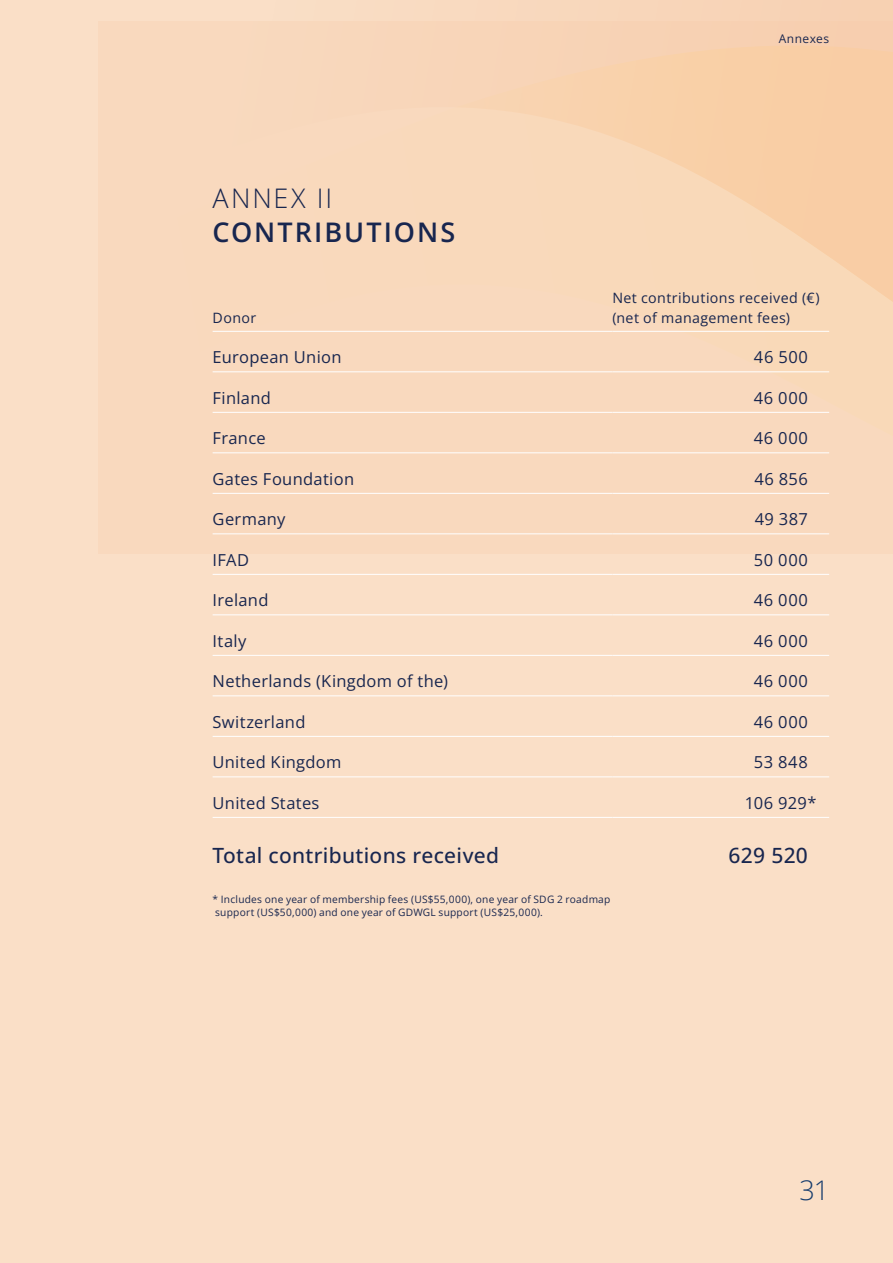
<style>
.page{position:relative;width:893px;height:1263px;background:#fadfc7}
.page>*{position:absolute;margin:0;border:0;box-sizing:border-box;transform-origin:0 0}
.t1{font:600 27px "Open Sans";letter-spacing:.075em;color:#18264f}
.t2{font:300 27px "Open Sans";letter-spacing:.065em;color:#18264f}
.t3{font:300 27px "Open Sans";color:#163c6d}
.t4{font:500 21px "Open Sans";letter-spacing:.015em;color:#18264f}
.t5{font:16.5px "Open Sans";letter-spacing:.02em;color:#18264f}
.t6{font:14.25px/20.2px "Open Sans";letter-spacing:.025em;color:#18264f}
.t7{font:12px "Open Sans";letter-spacing:.04em;color:#18264f}
.t8{font:10.2px/12.6px "Open Sans";letter-spacing:.025em;color:#18264f}
</style>
<div class="page">
<div style="left:558px;top:0;width:335px;height:21px;background:#f8d4b7"></div>
<svg style="left:212px;top:21px;width:681px;height:514px;fill:#f9d9bc"></svg>
<hr style="left:213px;top:331px;width:399px;height:1px;background:#fff">
<hr style="left:612px;top:331px;width:217px;height:1px;background:#fff">
<hr style="left:213px;top:371px;width:399px;height:1px;background:#fff">
<hr style="left:612px;top:371px;width:217px;height:1px;background:#fff">
<hr style="left:213px;top:412px;width:399px;height:1px;background:#fff">
<hr style="left:612px;top:412px;width:217px;height:1px;background:#fff">
<hr style="left:213px;top:452px;width:399px;height:1px;background:#fff">
<hr style="left:612px;top:452px;width:217px;height:1px;background:#fff">
<hr style="left:213px;top:493px;width:399px;height:1px;background:#fff">
<hr style="left:612px;top:493px;width:217px;height:1px;background:#fff">
<hr style="left:213px;top:533px;width:399px;height:1px;background:#fff">
<hr style="left:612px;top:533px;width:217px;height:1px;background:#fff">
<hr style="left:213px;top:574px;width:399px;height:1px;background:#fff">
<hr style="left:612px;top:574px;width:217px;height:1px;background:#fff">
<hr style="left:213px;top:614px;width:399px;height:1px;background:#fff">
<hr style="left:612px;top:614px;width:217px;height:1px;background:#fff">
<hr style="left:213px;top:655px;width:399px;height:1px;background:#fff">
<hr style="left:612px;top:655px;width:217px;height:1px;background:#fff">
<hr style="left:213px;top:695px;width:399px;height:1px;background:#fff">
<hr style="left:612px;top:695px;width:217px;height:1px;background:#fff">
<hr style="left:213px;top:736px;width:399px;height:1px;background:#fff">
<hr style="left:612px;top:736px;width:217px;height:1px;background:#fff">
<hr style="left:213px;top:776px;width:399px;height:1px;background:#fff">
<hr style="left:612px;top:776px;width:217px;height:1px;background:#fff">
<hr style="left:213px;top:817px;width:399px;height:1px;background:#fff">
<hr style="left:612px;top:817px;width:217px;height:1px;background:#fff">
<h1 class="t2" style="left:213px;top:180px;width:121px">ANNEX II</h1>
<h1 class="t1" style="left:213px;top:213px;width:244px">CONTRIBUTIONS</h1>
<p class="t6" style="left:213px;top:307px;width:45px">Donor</p>
<p class="t7" style="left:779px;top:30px;width:52px">Annexes</p>
<p class="t6" style="left:612px;top:287px;width:209px">Net contributions received (€) (net of management fees)</p>
<p class="t5" style="left:213px;top:346px;width:130px">European Union</p>
<p class="t5" style="left:754px;top:346px;width:55px">46 500</p>
<p class="t5" style="left:213px;top:386px;width:60px">Finland</p>
<p class="t5" style="left:754px;top:386px;width:56px">46 000</p>
<p class="t5" style="left:213px;top:427px;width:55px">France</p>
<p class="t5" style="left:754px;top:427px;width:56px">46 000</p>
<p class="t5" style="left:213px;top:468px;width:143px">Gates Foundation</p>
<p class="t5" style="left:754px;top:468px;width:55px">46 856</p>
<p class="t5" style="left:213px;top:508px;width:74px">Germany</p>
<p class="t5" style="left:755px;top:508px;width:54px">49 387</p>
<p class="t5" style="left:213px;top:549px;width:38px">IFAD</p>
<p class="t5" style="left:754px;top:549px;width:55px">50 000</p>
<p class="t5" style="left:213px;top:589px;width:57px">Ireland</p>
<p class="t5" style="left:754px;top:589px;width:56px">46 000</p>
<p class="t5" style="left:213px;top:630px;width:35px">Italy</p>
<p class="t5" style="left:754px;top:630px;width:56px">46 000</p>
<p class="t5" style="left:213px;top:670px;width:237px">Netherlands (Kingdom of the)</p>
<p class="t5" style="left:754px;top:670px;width:56px">46 000</p>
<p class="t5" style="left:213px;top:711px;width:94px">Switzerland</p>
<p class="t5" style="left:754px;top:711px;width:56px">46 000</p>
<p class="t5" style="left:213px;top:751px;width:130px">United Kingdom</p>
<p class="t5" style="left:754px;top:751px;width:56px">53 848</p>
<p class="t5" style="left:213px;top:792px;width:108px">United States</p>
<p class="t5" style="left:745px;top:792px;width:73px">106 929*</p>
<p class="t4" style="left:213px;top:841px;width:288px">Total contributions received</p>
<p class="t4" style="left:729px;top:841px;width:81px">629 520</p>
<p class="t8" style="left:213px;top:893px;width:399px">* Includes one year of membership fees (US$55,000), one year of SDG 2 roadmap support (US$50,000) and one year of GDWGL support (US$25,000).</p>
<h1 class="t3" style="left:799px;top:1172px;width:31px">31</h1>
</div>
